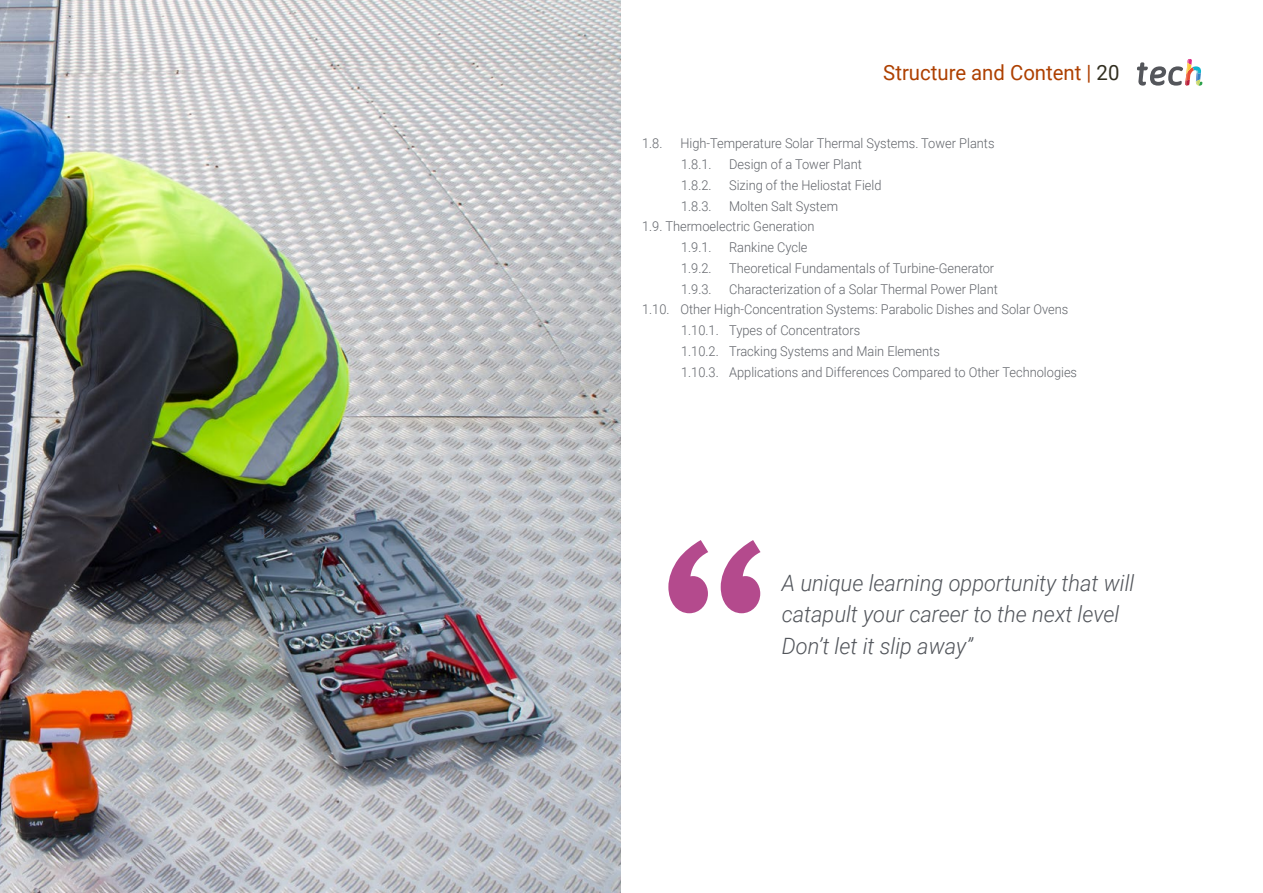
<style>
.page{position:relative;width:1263px;height:893px;background:#fff}
.page>*{position:absolute;margin:0;border:0;box-sizing:border-box;transform-origin:0 0}
.Destacados{font:italic 300 22.5px/31.5px "Roboto";color:#52555b}
.Sección___Pag{font:21px "Roboto";color:#ae4000}
.Temario_nivel_2{font:300 13.5px "Roboto";color:#61646a;scale:.95 1}
.Temario1{font:300 13.5px "Roboto";color:#61646a;scale:.95 1}
.s1{color:#312e20}
</style>
<div class="page">
<svg style="left:1137px;top:59px;width:65px;height:27px"></svg>
<img style="left:0;top:0;width:621px;height:893px">
<svg style="left:668px;top:540px;width:92px;height:73px"></svg>
<p class="Sección___Pag" style="left:883px;top:57px;width:238px">Structure and Content | <span class="s1">20</span></p>
<p class="Temario1" style="left:642px;top:134px;width:23px">1.8.</p>
<p class="Temario1" style="left:680px;top:134px;width:332px">High-Temperature Solar Thermal Systems. Tower Plants</p>
<p class="Temario_nivel_2" style="left:681px;top:155px;width:34px">1.8.1.</p>
<p class="Temario_nivel_2" style="left:729px;top:155px;width:141px">Design of a Tower Plant</p>
<p class="Temario_nivel_2" style="left:681px;top:176px;width:34px">1.8.2.</p>
<p class="Temario_nivel_2" style="left:729px;top:176px;width:162px">Sizing of the Heliostat Field</p>
<p class="Temario_nivel_2" style="left:681px;top:196px;width:34px">1.8.3.</p>
<p class="Temario_nivel_2" style="left:729px;top:196px;width:116px">Molten Salt System</p>
<p class="Temario1" style="left:642px;top:217px;width:183px">1.9. Thermoelectric Generation</p>
<p class="Temario_nivel_2" style="left:681px;top:238px;width:34px">1.9.1.</p>
<p class="Temario_nivel_2" style="left:729px;top:238px;width:84px">Rankine Cycle</p>
<p class="Temario_nivel_2" style="left:681px;top:259px;width:34px">1.9.2.</p>
<p class="Temario_nivel_2" style="left:729px;top:259px;width:280px">Theoretical Fundamentals of Turbine-Generator</p>
<p class="Temario_nivel_2" style="left:681px;top:279px;width:34px">1.9.3.</p>
<p class="Temario_nivel_2" style="left:729px;top:279px;width:284px">Characterization of a Solar Thermal Power Plant</p>
<p class="Temario1" style="left:642px;top:300px;width:450px">1.10. Other High-Concentration Systems: Parabolic Dishes and Solar Ovens</p>
<p class="Temario_nivel_2" style="left:681px;top:321px;width:190px">1.10.1. Types of Concentrators</p>
<p class="Temario_nivel_2" style="left:681px;top:342px;width:274px">1.10.2. Tracking Systems and Main Elements</p>
<p class="Temario_nivel_2" style="left:681px;top:362px;width:418px">1.10.3. Applications and Differences Compared to Other Technologies</p>
<p class="Destacados" style="left:782px;top:566px;width:354px">A unique learning opportunity that will catapult your career to the next level<br>Don’t let it slip away”</p>
</div>
